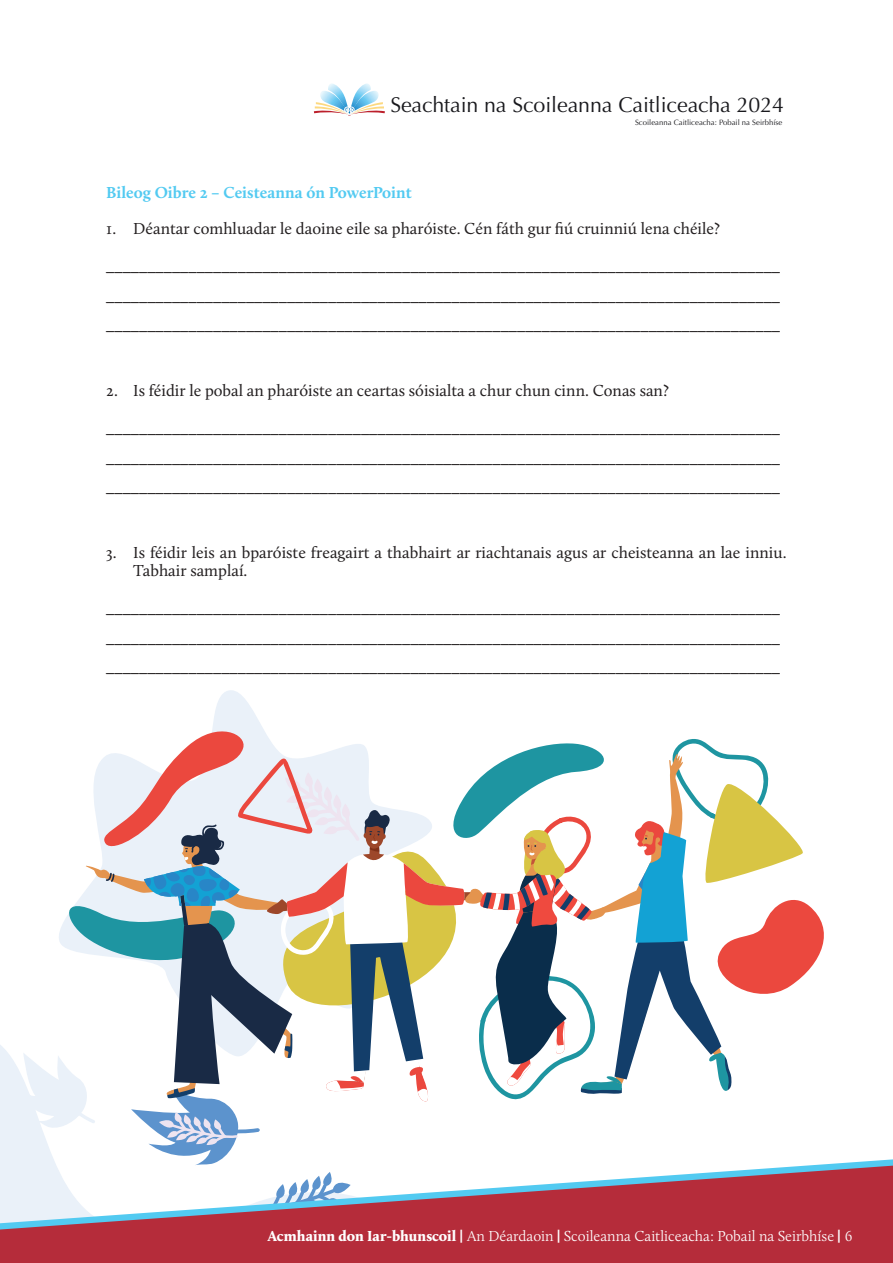
<style>
.page{position:relative;width:893px;height:1263px;background:#fff}
.page>*{position:absolute;margin:0;border:0;box-sizing:border-box;transform-origin:0 0}
.t1{font:21.45px "Optima";letter-spacing:-.005em;color:#19191d}
.t2{font:16.5px/29.8px "Calibri";color:#231f20;text-align:justify}
.t3{font:16.5px/18px "Calluna";color:#231f20}
.t4{font:700 16.5px "Calluna";color:#52caf1}
.t5{font:300 15px "Calluna";color:#fff}
.t6{font:7.8px "Optima";color:#19191d}
.s1{font-weight:900}
.s2{font-family:"Karmina";font-weight:700}
</style>
<div class="page">
<svg style="left:0;top:1045px;width:18px;height:114px;background:#ebf2f9"></svg>
<svg style="left:214px;top:690px;width:44px;height:30px"></svg>
<svg style="left:0;top:1165px;width:893px;height:98px;fill:#b52c3a"></svg>
<svg style="left:314px;top:83px;width:71px;height:33px"></svg>
<svg style="left:18px;top:720px;width:819px;height:446px"></svg>
<h1 class="t1" style="left:390px;top:93px;width:395px">Seachtain na Scoileanna Caitliceacha 2024</h1>
<p class="t6" style="left:635px;top:117px;width:149px">Scoileanna Caitliceacha: Pobail na Seirbhíse</p>
<p class="t4" style="left:106px;top:182px;width:307px">Bileog Oibre 2 – Ceisteanna ón PowerPoint</p>
<p class="t3" style="left:106px;top:219px;width:615px">1. Déantar comhluadar le daoine eile sa pharóiste. Cén fáth gur fiú cruinniú lena chéile?</p>
<p class="t2" style="left:106px;top:249px;width:675px">__________________________________________________________________________________ __________________________________________________________________________________ __________________________________________________________________________________</p>
<p class="t3" style="left:106px;top:381px;width:564px">2. Is féidir le pobal an pharóiste an ceartas sóisialta a chur chun cinn. Conas san?</p>
<p class="t2" style="left:106px;top:411px;width:675px">__________________________________________________________________________________ __________________________________________________________________________________ __________________________________________________________________________________</p>
<p class="t3" style="left:133px;top:543px;width:655px;text-indent:-27px">3. Is féidir leis an bparóiste freagairt a thabhairt ar riachtanais agus ar cheisteanna an lae inniu.<br>Tabhair samplaí.</p>
<p class="t2" style="left:106px;top:591px;width:675px">__________________________________________________________________________________ __________________________________________________________________________________ __________________________________________________________________________________</p>
<p class="t5" style="left:268px;top:1227px;width:586px"><span class="s1">Acmhainn don Iar-bhunscoil</span> <span class="s2">|</span> An Déardaoin <span class="s2">|</span> Scoileanna Caitliceacha: Pobail na Seirbhíse <span class="s2">|</span> 6</p>
</div>
